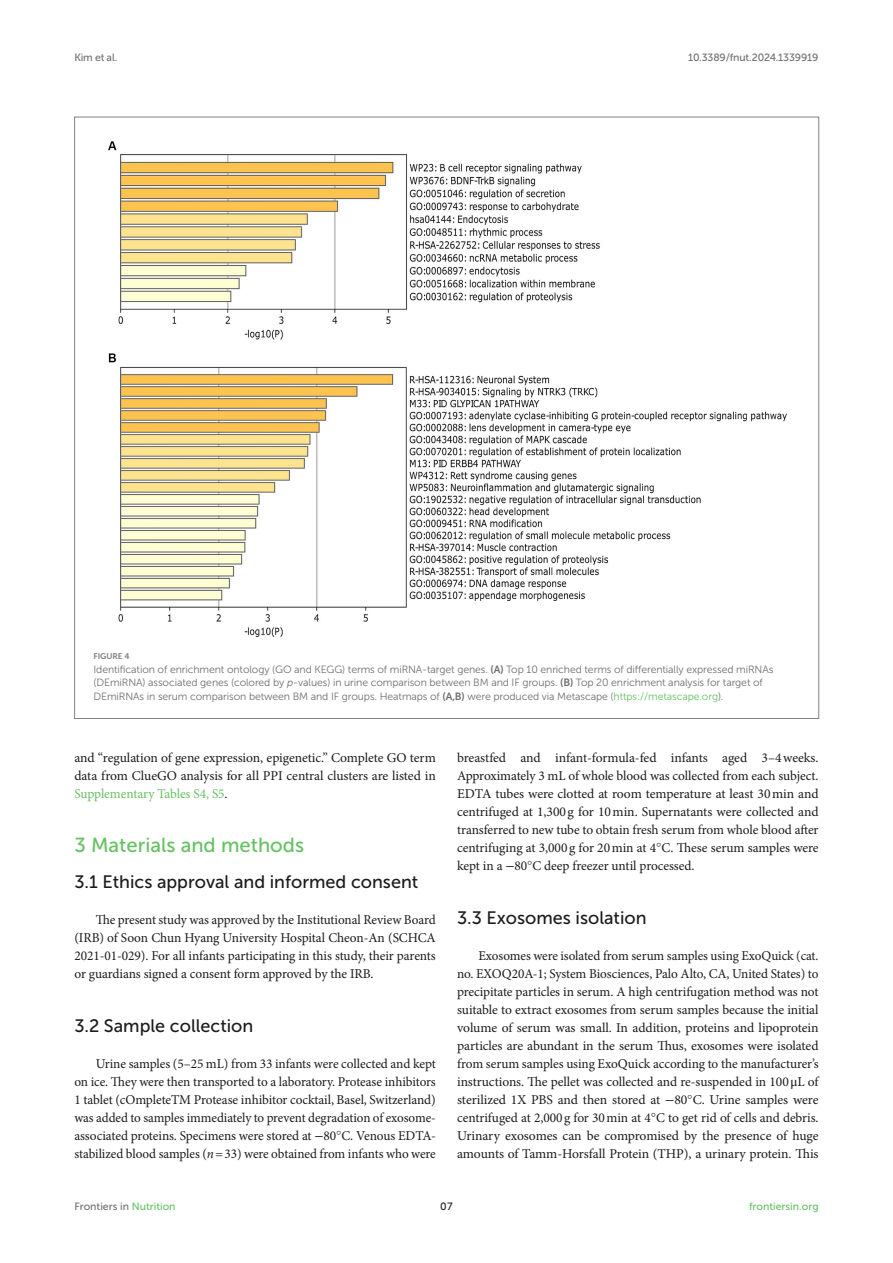
<style>
.page{position:relative;width:893px;height:1263px;background:#fff}
.page>*{position:absolute;margin:0;border:0;box-sizing:border-box;transform-origin:0 0}
.HEAD_1{font:20.25px "Museo Sans 500";color:#65c161}
.HEAD_2{font:18px "Museo Sans 500";color:#1b1c1b}
.HEAD_2_after_HEAD_1{font:18px "Museo Sans 500";color:#1b1c1b}
.TEXT_FLUSH{font:13.5px/18px "Minion Pro";letter-spacing:-.005em;color:#1b1c1b;text-align:justify}
.FIG_LEG{font:10.5px/13.5px "Museo Sans 300";letter-spacing:-.01em;color:#706f70}
.t1{font:10.5px "Museo Sans 500";letter-spacing:-.015em;color:#706f70}
.t2{font:10.5px "Museo Sans 500";color:#65c161}
.t3{font:10.5px "Museo Sans 500";color:#1b1c1b}
.FIG_HD{font:8.25px "Museo Sans 700";letter-spacing:-.01em;color:#7e7f7f}
.s1{font-family:"Museo Sans 700"}
.s2{font-style:italic}
.s3{color:#65c161}
.s4{font-family:"STIX General"}
.s5{font-family:"STIX"}
</style>
<div class="page">
<img style="left:108px;top:141px;width:679px;height:496px">
<p class="t1" style="left:74px;top:51px;width:44px">Kim et al.</p>
<p class="t1" style="left:688px;top:51px;width:132px">10.3389/fnut.2024.1339919</p>
<p class="FIG_HD" style="left:94px;top:652px;width:37px">FIGURE 4</p>
<p class="FIG_LEG" style="left:94px;top:662px;width:681px">Identification of enrichment ontology (GO and KEGG) terms of miRNA-target genes. <span class="s1">(A)</span> Top 10 enriched terms of differentially expressed miRNAs (DEmiRNA) associated genes (colored by <span class="s2">p</span>-values) in urine comparison between BM and IF groups. <span class="s1">(B)</span> Top 20 enrichment analysis for target of<br>DEmiRNAs in serum comparison between BM and IF groups. Heatmaps of <span class="s1">(A,B)</span> were produced via Metascape (<span class="s3">https://metascape.org</span>).</p>
<p class="TEXT_FLUSH" style="left:74px;top:749px;width:363px">and “regulation of gene expression, epigenetic.” Complete GO term data from ClueGO analysis for all PPI central clusters are listed in <span class="s3">Supplementary Tables S4, S5</span>.</p>
<p class="HEAD_1" style="left:74px;top:834px;width:231px">3 Materials and methods</p>
<p class="HEAD_2_after_HEAD_1" style="left:74px;top:872px;width:345px">3.1 Ethics approval and informed consent</p>
<p class="TEXT_FLUSH" style="left:74px;top:911px;width:363px;text-indent:21px">The present study was approved by the Institutional Review Board (IRB) of Soon Chun Hyang University Hospital Cheon-An (SCHCA 2021-01-029). For all infants participating in this study, their parents or guardians signed a consent form approved by the IRB.</p>
<p class="HEAD_2" style="left:74px;top:1016px;width:180px">3.2 Sample collection</p>
<p class="TEXT_FLUSH" style="left:74px;top:1055px;width:363px;text-indent:21px">Urine samples (5–25 mL) from 33 infants were collected and kept on ice. They were then transported to a laboratory. Protease inhibitors 1 tablet (cOmpleteTM Protease inhibitor cocktail, Basel, Switzerland) was added to samples immediately to prevent degradation of exosome&shy;associated proteins. Specimens were stored at <span class="s4">−</span>80<span class="s5">°</span>C. Venous EDTA&shy;stabilized blood samples (<span class="s2">n</span>=33) were obtained from infants who were</p>
<p class="TEXT_FLUSH" style="left:457px;top:749px;width:363px">breastfed and infant-formula-fed infants aged 3–4weeks.<br>Approximately 3 mL of whole blood was collected from each subject.<br>EDTA tubes were clotted at room temperature at least 30min and centrifuged at 1,300g for 10min. Supernatants were collected and transferred to new tube to obtain fresh serum from whole blood after centrifuging at 3,000g for 20min at 4<span class="s5">°</span>C. These serum samples were kept in a <span class="s4">−</span>80<span class="s5">°</span>C deep freezer until processed.</p>
<p class="HEAD_2" style="left:457px;top:908px;width:191px">3.3 Exosomes isolation</p>
<p class="TEXT_FLUSH" style="left:457px;top:947px;width:363px;text-indent:21px">Exosomes were isolated from serum samples using ExoQuick (cat. no. EXOQ20A-1; System Biosciences, Palo Alto, CA, United States) to precipitate particles in serum. A high centrifugation method was not suitable to extract exosomes from serum samples because the initial volume of serum was small. In addition, proteins and lipoprotein particles are abundant in the serum Thus, exosomes were isolated from serum samples using ExoQuick according to the manufacturer’s instructions. The pellet was collected and re-suspended in 100<span class="s4">μ</span>L of sterilized 1X PBS and then stored at <span class="s4">−</span>80<span class="s5">°</span>C. Urine samples were centrifuged at 2,000g for 30min at 4<span class="s5">°</span>C to get rid of cells and debris.<br>Urinary exosomes can be compromised by the presence of huge amounts of Tamm-Horsfall Protein (THP), a urinary protein. This</p>
<p class="t1" style="left:74px;top:1200px;width:103px">Frontiers in <span class="s3">Nutrition</span></p>
<p class="t3" style="left:440px;top:1200px;width:14px">07</p>
<p class="t2" style="left:749px;top:1200px;width:71px">frontiersin.org</p>
</div>
